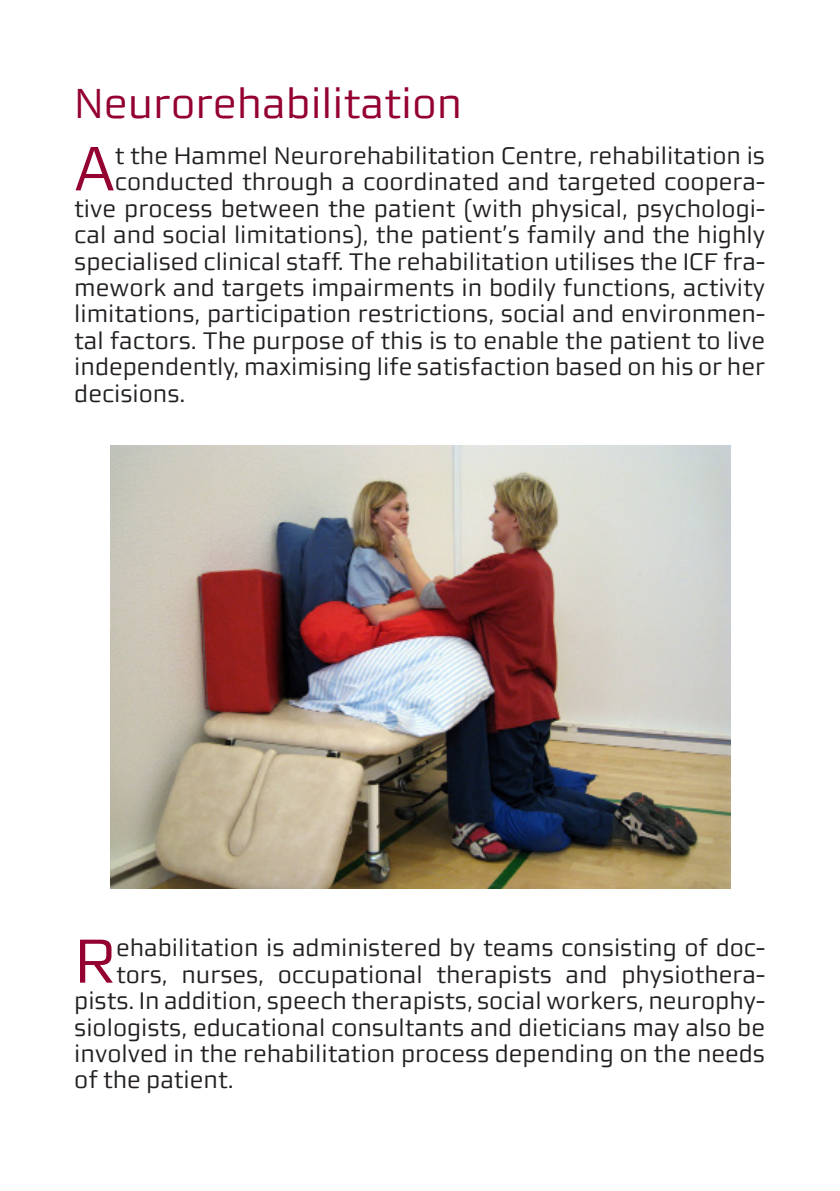
<style>
.page{position:relative;width:840px;height:1191px;background:#fff}
.page>*{position:absolute;margin:0;border:0;box-sizing:border-box;transform-origin:0 0}
.Brød_med_indryk{font:62.2px "midtsans";color:#940130}
.Overskrift_brød{font:42px "midtsans";color:#940130}
.Brød_med_indryk-2{font:24px "midtsans";color:#231f20}
</style>
<div class="page">
<img style="left:110px;top:445px;width:620px;height:443px">
<p class="Overskrift_brød" style="left:74px;top:79px;width:389px">Neurorehabilitation</p>
<p class="Brød_med_indryk" style="left:74px;top:133px;width:42px">A</p>
<p class="Brød_med_indryk-2" style="left:115px;top:142px;width:651px">t the Hammel Neurorehabilitation Centre, rehabilitation is</p>
<p class="Brød_med_indryk-2" style="left:115px;top:168px;width:651px">conducted through a coordinated and targeted coopera-</p>
<p class="Brød_med_indryk-2" style="left:74px;top:195px;width:692px">tive process between the patient (with physical, psychologi-</p>
<p class="Brød_med_indryk-2" style="left:74px;top:221px;width:692px">cal and social limitations), the patient’s family and the highly</p>
<p class="Brød_med_indryk-2" style="left:74px;top:247px;width:692px">specialised clinical staff. The rehabilitation utilises the ICF fra-</p>
<p class="Brød_med_indryk-2" style="left:74px;top:274px;width:692px">mework and targets impairments in bodily functions, activity</p>
<p class="Brød_med_indryk-2" style="left:74px;top:300px;width:692px">limitations, participation restrictions, social and environmen-</p>
<p class="Brød_med_indryk-2" style="left:74px;top:327px;width:692px">tal factors. The purpose of this is to enable the patient to live</p>
<p class="Brød_med_indryk-2" style="left:74px;top:353px;width:692px">independently, maximising life satisfaction based on his or her</p>
<p class="Brød_med_indryk-2" style="left:74px;top:379px;width:113px">decisions.</p>
<p class="Brød_med_indryk" style="left:74px;top:925px;width:43px">R</p>
<p class="Brød_med_indryk-2" style="left:116px;top:934px;width:650px">ehabilitation is administered by teams consisting of doc-</p>
<p class="Brød_med_indryk-2" style="left:116px;top:960px;width:650px">tors, nurses, occupational therapists and physiothera-</p>
<p class="Brød_med_indryk-2" style="left:74px;top:987px;width:692px">pists. In addition, speech therapists, social workers, neurophy-</p>
<p class="Brød_med_indryk-2" style="left:74px;top:1013px;width:691px">siologists, educational consultants and dieticians may also be</p>
<p class="Brød_med_indryk-2" style="left:74px;top:1039px;width:691px">involved in the rehabilitation process depending on the needs</p>
<p class="Brød_med_indryk-2" style="left:74px;top:1066px;width:161px">of the patient.</p>
</div>
